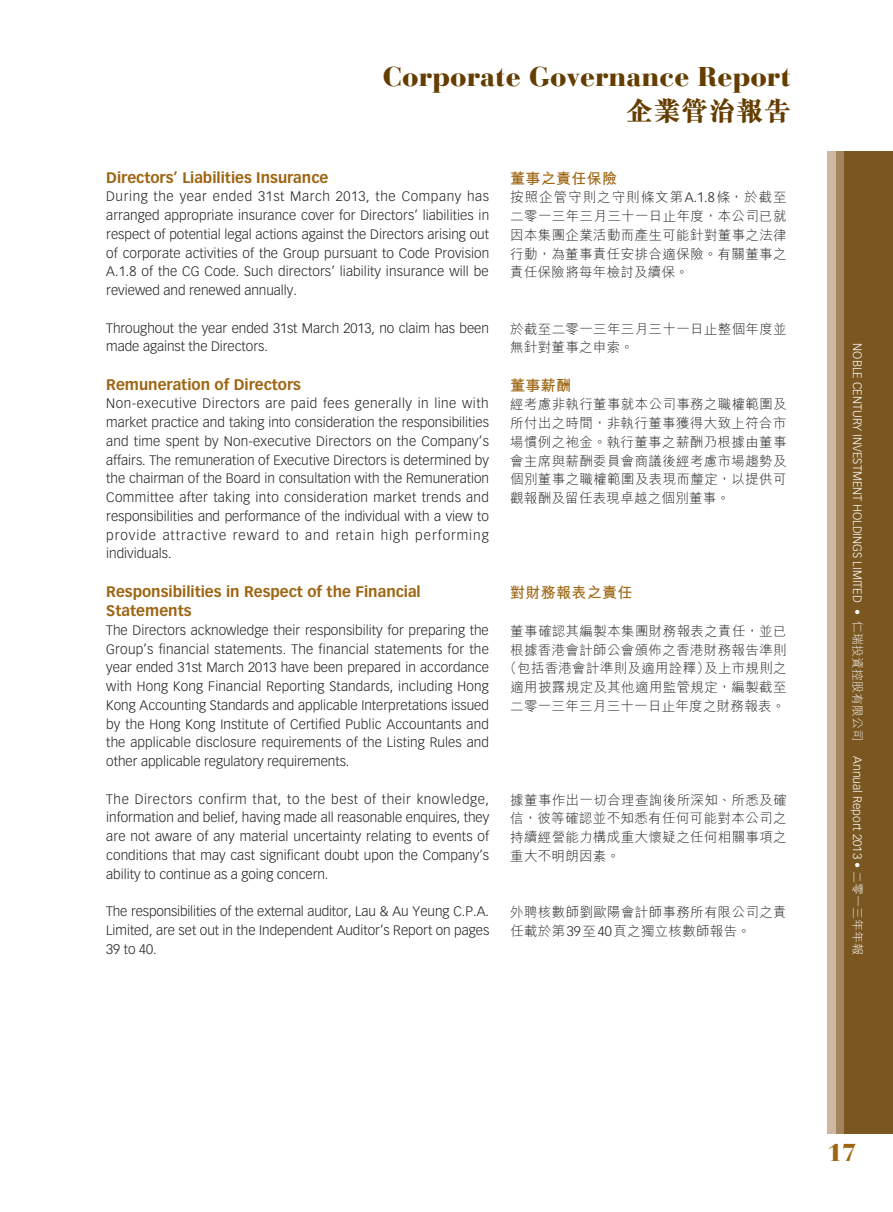
<style>
.page{position:relative;width:893px;height:1212px;background:#fff}
.page>*{position:absolute;margin:0;border:0;box-sizing:border-box;transform-origin:0 0}
.t1{font:900 27px "Bauer Bodoni Std";color:#643d00}
.t2{font:800 27px "M Sung HK";letter-spacing:.02em;color:#643d00}
.t3{font:900 24.3px "Bauer Bodoni Std";color:#9e6512}
.t4{font:700 15px/19.5px "Vectora LT Std";color:#9e6512}
.t5{font:700 15px "M Hei HK";letter-spacing:.02em;color:#9e6512}
.t6{font:300 13.5px/18.8px "Vectora LT Std";color:#231f20;text-align:justify}
.t7{font:300 13.5px/18.8px "M Hei HK";letter-spacing:.025em;color:#231f20;text-align:justify}
.t8{font:300 12px "Vectora LT Std";color:#fff}
.s1{font-family:"Vectora LT Std"}
.s2{font-family:"M Hei HK"}
</style>
<div class="page">
<div style="left:827px;top:151px;width:28px;height:982px;background:#cdb9a1"></div>
<div style="left:836px;top:151px;width:27px;height:982px;background:#a2855e"></div>
<div style="left:844px;top:151px;width:49px;height:982px;background:#7a5620"></div>
<h1 class="t1" style="left:383px;top:60px;width:410px">Corporate Governance Report</h1>
<h1 class="t2" style="left:626px;top:97px;width:166px">企業管治報告</h1>
<p class="t4" style="left:106px;top:167px;width:223px">Directors’ Liabilities Insurance</p>
<p class="t6" style="left:106px;top:187px;width:384px">During the year ended 31st March 2013, the Company has arranged appropriate insurance cover for Directors’ liabilities in respect of potential legal actions against the Directors arising out of corporate activities of the Group pursuant to Code Provision A.1.8 of the CG Code. Such directors’ liability insurance will be reviewed and renewed annually.</p>
<p class="t6" style="left:106px;top:319px;width:384px">Throughout the year ended 31st March 2013, no claim has been made against the Directors.</p>
<p class="t4" style="left:106px;top:374px;width:196px">Remuneration of Directors</p>
<p class="t6" style="left:106px;top:394px;width:384px">Non-executive Directors are paid fees generally in line with market practice and taking into consideration the responsibilities and time spent by Non-executive Directors on the Company’s affairs. The remuneration of Executive Directors is determined by the chairman of the Board in consultation with the Remuneration Committee after taking into consideration market trends and responsibilities and performance of the individual with a view to provide attractive reward to and retain high performing individuals.</p>
<p class="t4" style="left:106px;top:581px;width:316px">Responsibilities in Respect of the Financial<br>Statements</p>
<p class="t6" style="left:106px;top:621px;width:384px">The Directors acknowledge their responsibility for preparing the Group’s financial statements. The financial statements for the year ended 31st March 2013 have been prepared in accordance with Hong Kong Financial Reporting Standards, including Hong Kong Accounting Standards and applicable Interpretations issued by the Hong Kong Institute of Certified Public Accountants and the applicable disclosure requirements of the Listing Rules and other applicable regulatory requirements.</p>
<p class="t6" style="left:106px;top:790px;width:384px">The Directors confirm that, to the best of their knowledge, information and belief, having made all reasonable enquires, they are not aware of any material uncertainty relating to events of conditions that may cast significant doubt upon the Company’s ability to continue as a going concern.</p>
<p class="t6" style="left:106px;top:902px;width:385px">The responsibilities of the external auditor, Lau &amp; Au Yeung C.P.A.<br>Limited, are set out in the Independent Auditor’s Report on pages 39 to 40.</p>
<p class="t5" style="left:510px;top:167px;width:108px">董事之責任保險</p>
<p class="t7" style="left:510px;top:188px;width:278px">按照企管守則之守則條文第<span class="s1">A.1.8</span>條，於截至二零一三年三月三十一日止年度，本公司已就因本集團企業活動而產生可能針對董事之法律行動，為董事責任安排合適保險。有關董事之責任保險將每年檢討及續保。</p>
<p class="t7" style="left:510px;top:319px;width:278px">於截至二零一三年三月三十一日止整個年度並無針對董事之申索。</p>
<p class="t5" style="left:510px;top:374px;width:62px">董事薪酬</p>
<p class="t7" style="left:510px;top:395px;width:278px">經考慮非執行董事就本公司事務之職權範圍及所付出之時間，非執行董事獲得大致上符合市場慣例之袍金。執行董事之薪酬乃根據由董事會主席與薪酬委員會商議後經考慮市場趨勢及個別董事之職權範圍及表現而釐定，以提供可觀報酬及留任表現卓越之個別董事。</p>
<p class="t5" style="left:510px;top:581px;width:124px">對財務報表之責任</p>
<p class="t7" style="left:503px;top:621px;width:285px;text-align:center">董事確認其編製本集團財務報表之責任，並已根據香港會計師公會頒佈之香港財務報告準則（包括香港會計準則及適用詮釋）及上市規則之適用披露規定及其他適用監管規定，編製截至二零一三年三月三十一日止年度之財務報表。</p>
<p class="t7" style="left:510px;top:790px;width:278px">據董事作出一切合理查詢後所深知、所悉及確信，彼等確認並不知悉有任何可能對本公司之持續經營能力構成重大懷疑之任何相關事項之重大不明朗因素。</p>
<p class="t7" style="left:510px;top:902px;width:278px">外聘核數師劉歐陽會計師事務所有限公司之責任載於第<span class="s1">39</span>至<span class="s1">40</span>頁之獨立核數師報告。</p>
<p class="t8" style="left:864px;top:343px;width:399px;rotate:90deg">NOBLE CENTURY INVESTMENT HOLDINGS LIMITED • <span class="s2">仁瑞投資控股有限公司</span></p>
<p class="t8" style="left:864px;top:756px;width:200px;rotate:90deg">Annual Report 2013 • <span class="s2">二零一三年年報</span></p>
<h2 class="t3" style="left:827px;top:1138px;width:31px">17</h2>
</div>
